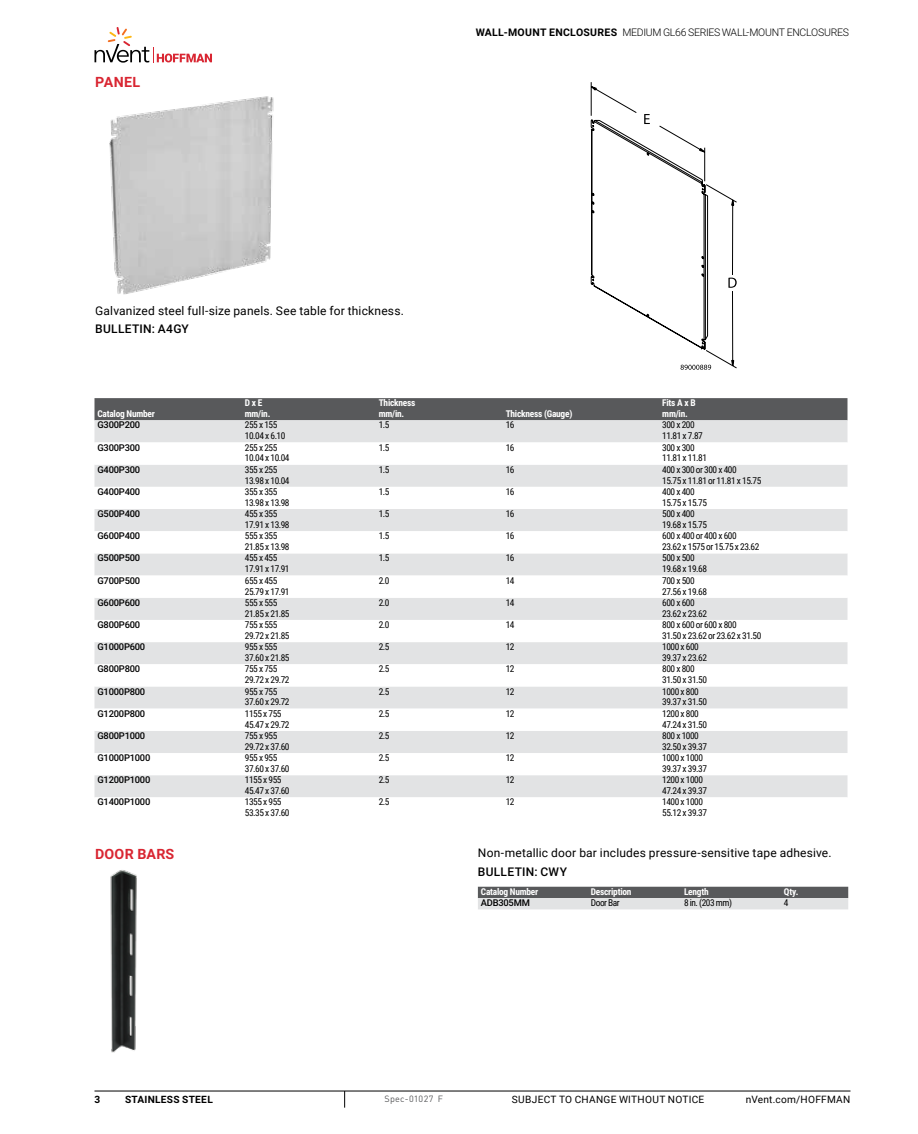
<style>
.page{position:relative;width:918px;height:1134px;background:#fff}
.page>*{position:absolute;margin:0;border:0;box-sizing:border-box;transform-origin:0 0}
.t1{font:700 14.25px "Roboto";letter-spacing:.015em;color:#d92632}
.t2{font:12px "Roboto";letter-spacing:.015em;color:#000}
.t3{font:500 12px "Roboto";letter-spacing:.02em;color:#000}
.t4{font:300 10.5px "Roboto";letter-spacing:-.025em;color:#000}
.t5{font:10.2px "Roboto";letter-spacing:.025em;color:#000}
.t6{font:700 10.2px "Roboto";letter-spacing:.025em;color:#000}
.t7{font:9.3px/10.8px "Roboto Condensed";letter-spacing:-.05em;color:#000}
.t8{font:500 9.3px "Roboto";letter-spacing:-.025em;color:#000}
.t9{font:700 9.3px/10.8px "Roboto Condensed";letter-spacing:-.025em;color:#fff}
.t10{font:9px "DIN Pro";letter-spacing:.03em;color:#58595b}
.s1{font-weight:700}
</style>
<div class="page">
<svg style="left:95px;top:27px;width:117px;height:36px"></svg>
<hr style="left:94px;top:1091px;width:756px;height:1px;background:#000">
<svg style="left:344px;top:1091px;width:1px;height:17px"></svg>
<img style="left:109px;top:97px;width:165px;height:196px">
<svg style="left:591px;top:82px;width:146px;height:287px"></svg>
<svg style="left:728px;top:278px;width:9px;height:10px"></svg>
<svg style="left:644px;top:114px;width:6px;height:10px"></svg>
<svg style="left:681px;top:365px;width:30px;height:5px"></svg>
<div style="left:94px;top:398px;width:754px;height:22px;background:#58595b"></div>
<div style="left:94px;top:420px;width:754px;height:22px;background:#e2e3e4"></div>
<svg style="left:94px;top:465px;width:754px;height:332px;fill:#e2e3e4"></svg>
<img style="left:110px;top:870px;width:27px;height:183px">
<svg style="left:478px;top:887px;width:370px;height:22px;background:#9d9e9f"></svg>
<h1 class="t1" style="left:95px;top:72px;width:46px">PANEL</h1>
<p class="t4" style="left:476px;top:25px;width:374px"><span class="s1">WALL-MOUNT ENCLOSURES</span> MEDIUM GL66 SERIES WALL-MOUNT ENCLOSURES</p>
<p class="t2" style="left:95px;top:302px;width:310px">Galvanized steel full-size panels. See table for thickness.</p>
<p class="t3" style="left:95px;top:321px;width:95px">BULLETIN: A4GY</p>
<p class="t9" style="left:98px;top:408px;width:59px">Catalog Number</p>
<p class="t9" style="left:245px;top:397px;width:27px">D x E mm/in.</p>
<p class="t9" style="left:379px;top:397px;width:38px">Thickness mm/in.</p>
<p class="t9" style="left:506px;top:408px;width:68px">Thickness (Gauge)</p>
<p class="t9" style="left:662px;top:397px;width:35px">Fits A x B mm/in.</p>
<p class="t8" style="left:98px;top:419px;width:44px">G300P200</p>
<p class="t7" style="left:245px;top:419px;width:42px">255 x 155<br>10.04 x 6.10</p>
<p class="t7" style="left:379px;top:419px;width:12px">1.5</p>
<p class="t7" style="left:506px;top:419px;width:10px">16</p>
<p class="t7" style="left:662px;top:419px;width:42px">300 x 200<br>11.81 x 7.87</p>
<p class="t8" style="left:98px;top:441px;width:44px">G300P300</p>
<p class="t7" style="left:245px;top:442px;width:46px">255 x 255<br>10.04 x 10.04</p>
<p class="t7" style="left:379px;top:442px;width:12px">1.5</p>
<p class="t7" style="left:506px;top:442px;width:10px">16</p>
<p class="t7" style="left:662px;top:442px;width:46px">300 x 300<br>11.81 x 11.81</p>
<p class="t8" style="left:98px;top:463px;width:44px">G400P300</p>
<p class="t7" style="left:245px;top:464px;width:46px">355 x 255<br>13.98 x 10.04</p>
<p class="t7" style="left:379px;top:464px;width:12px">1.5</p>
<p class="t7" style="left:506px;top:464px;width:10px">16</p>
<p class="t7" style="left:662px;top:464px;width:101px">400 x 300 or 300 x 400<br>15.75 x 11.81 or 11.81 x 15.75</p>
<p class="t8" style="left:98px;top:485px;width:44px">G400P400</p>
<p class="t7" style="left:245px;top:486px;width:46px">355 x 355<br>13.98 x 13.98</p>
<p class="t7" style="left:379px;top:486px;width:12px">1.5</p>
<p class="t7" style="left:506px;top:486px;width:10px">16</p>
<p class="t7" style="left:662px;top:486px;width:46px">400 x 400<br>15.75 x 15.75</p>
<p class="t8" style="left:98px;top:507px;width:44px">G500P400</p>
<p class="t7" style="left:245px;top:508px;width:46px">455 x 355<br>17.91 x 13.98</p>
<p class="t7" style="left:379px;top:508px;width:12px">1.5</p>
<p class="t7" style="left:506px;top:508px;width:10px">16</p>
<p class="t7" style="left:662px;top:508px;width:46px">500 x 400<br>19.68 x 15.75</p>
<p class="t8" style="left:98px;top:529px;width:44px">G600P400</p>
<p class="t7" style="left:245px;top:530px;width:46px">555 x 355<br>21.85 x 13.98</p>
<p class="t7" style="left:379px;top:530px;width:12px">1.5</p>
<p class="t7" style="left:506px;top:530px;width:10px">16</p>
<p class="t7" style="left:662px;top:530px;width:99px">600 x 400 or 400 x 600<br>23.62 x 1575 or 15.75 x 23.62</p>
<p class="t8" style="left:98px;top:552px;width:44px">G500P500</p>
<p class="t7" style="left:245px;top:552px;width:46px">455 x 455<br>17.91 x 17.91</p>
<p class="t7" style="left:379px;top:552px;width:12px">1.5</p>
<p class="t7" style="left:506px;top:552px;width:10px">16</p>
<p class="t7" style="left:662px;top:552px;width:46px">500 x 500<br>19.68 x 19.68</p>
<p class="t8" style="left:98px;top:574px;width:44px">G700P500</p>
<p class="t7" style="left:245px;top:575px;width:46px">655 x 455<br>25.79 x 17.91</p>
<p class="t7" style="left:379px;top:575px;width:12px">2.0</p>
<p class="t7" style="left:506px;top:575px;width:10px">14</p>
<p class="t7" style="left:662px;top:575px;width:46px">700 x 500<br>27.56 x 19.68</p>
<p class="t8" style="left:98px;top:596px;width:44px">G600P600</p>
<p class="t7" style="left:245px;top:597px;width:46px">555 x 555<br>21.85 x 21.85</p>
<p class="t7" style="left:379px;top:597px;width:12px">2.0</p>
<p class="t7" style="left:506px;top:597px;width:10px">14</p>
<p class="t7" style="left:662px;top:597px;width:46px">600 x 600<br>23.62 x 23.62</p>
<p class="t8" style="left:98px;top:618px;width:44px">G800P600</p>
<p class="t7" style="left:245px;top:619px;width:46px">755 x 555<br>29.72 x 21.85</p>
<p class="t7" style="left:379px;top:619px;width:12px">2.0</p>
<p class="t7" style="left:506px;top:619px;width:10px">14</p>
<p class="t7" style="left:662px;top:619px;width:101px">800 x 600 or 600 x 800<br>31.50 x 23.62 or 23.62 x 31.50</p>
<p class="t8" style="left:98px;top:640px;width:49px">G1000P600</p>
<p class="t7" style="left:245px;top:641px;width:46px">955 x 555<br>37.60 x 21.85</p>
<p class="t7" style="left:379px;top:641px;width:12px">2.5</p>
<p class="t7" style="left:506px;top:641px;width:10px">12</p>
<p class="t7" style="left:662px;top:641px;width:46px">1000 x 600<br>39.37 x 23.62</p>
<p class="t8" style="left:98px;top:663px;width:44px">G800P800</p>
<p class="t7" style="left:245px;top:663px;width:46px">755 x 755<br>29.72 x 29.72</p>
<p class="t7" style="left:379px;top:663px;width:12px">2.5</p>
<p class="t7" style="left:506px;top:663px;width:10px">12</p>
<p class="t7" style="left:662px;top:663px;width:46px">800 x 800<br>31.50 x 31.50</p>
<p class="t8" style="left:98px;top:685px;width:49px">G1000P800</p>
<p class="t7" style="left:245px;top:686px;width:46px">955 x 755<br>37.60 x 29.72</p>
<p class="t7" style="left:379px;top:686px;width:12px">2.5</p>
<p class="t7" style="left:506px;top:686px;width:10px">12</p>
<p class="t7" style="left:662px;top:686px;width:46px">1000 x 800<br>39.37 x 31.50</p>
<p class="t8" style="left:98px;top:707px;width:49px">G1200P800</p>
<p class="t7" style="left:245px;top:708px;width:46px">1155 x 755<br>45.47 x 29.72</p>
<p class="t7" style="left:379px;top:708px;width:12px">2.5</p>
<p class="t7" style="left:506px;top:708px;width:10px">12</p>
<p class="t7" style="left:662px;top:708px;width:46px">1200 x 800<br>47.24 x 31.50</p>
<p class="t8" style="left:98px;top:729px;width:49px">G800P1000</p>
<p class="t7" style="left:245px;top:730px;width:46px">755 x 955<br>29.72 x 37.60</p>
<p class="t7" style="left:379px;top:730px;width:12px">2.5</p>
<p class="t7" style="left:506px;top:730px;width:10px">12</p>
<p class="t7" style="left:662px;top:730px;width:46px">800 x 1000<br>32.50 x 39.37</p>
<p class="t8" style="left:98px;top:751px;width:54px">G1000P1000</p>
<p class="t7" style="left:245px;top:752px;width:46px">955 x 955<br>37.60 x 37.60</p>
<p class="t7" style="left:379px;top:752px;width:12px">2.5</p>
<p class="t7" style="left:506px;top:752px;width:10px">12</p>
<p class="t7" style="left:662px;top:752px;width:46px">1000 x 1000<br>39.37 x 39.37</p>
<p class="t8" style="left:98px;top:773px;width:54px">G1200P1000</p>
<p class="t7" style="left:245px;top:774px;width:46px">1155 x 955<br>45.47 x 37.60</p>
<p class="t7" style="left:379px;top:774px;width:12px">2.5</p>
<p class="t7" style="left:506px;top:774px;width:10px">12</p>
<p class="t7" style="left:662px;top:774px;width:46px">1200 x 1000<br>47.24 x 39.37</p>
<p class="t8" style="left:98px;top:796px;width:54px">G1400P1000</p>
<p class="t7" style="left:245px;top:796px;width:46px">1355 x 955<br>53.35 x 37.60</p>
<p class="t7" style="left:379px;top:796px;width:12px">2.5</p>
<p class="t7" style="left:506px;top:796px;width:10px">12</p>
<p class="t7" style="left:662px;top:796px;width:46px">1400 x 1000<br>55.12 x 39.37</p>
<h1 class="t1" style="left:95px;top:844px;width:81px">DOOR BARS</h1>
<p class="t2" style="left:478px;top:845px;width:355px">Non-metallic door bar includes pressure-sensitive tape adhesive.</p>
<p class="t3" style="left:478px;top:863px;width:91px">BULLETIN: CWY</p>
<p class="t9" style="left:481px;top:886px;width:59px">Catalog Number</p>
<p class="t9" style="left:591px;top:886px;width:42px">Description</p>
<p class="t9" style="left:684px;top:886px;width:26px">Length</p>
<p class="t9" style="left:784px;top:886px;width:16px">Qty.</p>
<p class="t8" style="left:481px;top:896px;width:51px">ADB305MM</p>
<p class="t7" style="left:591px;top:897px;width:30px">Door Bar</p>
<p class="t7" style="left:684px;top:897px;width:50px">8 in. (203 mm)</p>
<p class="t7" style="left:784px;top:897px;width:6px">4</p>
<p class="t6" style="left:94px;top:1092px;width:7px">3</p>
<p class="t6" style="left:125px;top:1092px;width:89px">STAINLESS STEEL</p>
<p class="t10" style="left:384px;top:1092px;width:60px">Spec-01027 F</p>
<p class="t5" style="left:512px;top:1092px;width:194px">SUBJECT TO CHANGE WITHOUT NOTICE</p>
<p class="t5" style="left:746px;top:1092px;width:106px">nVent.com/HOFFMAN</p>
</div>
